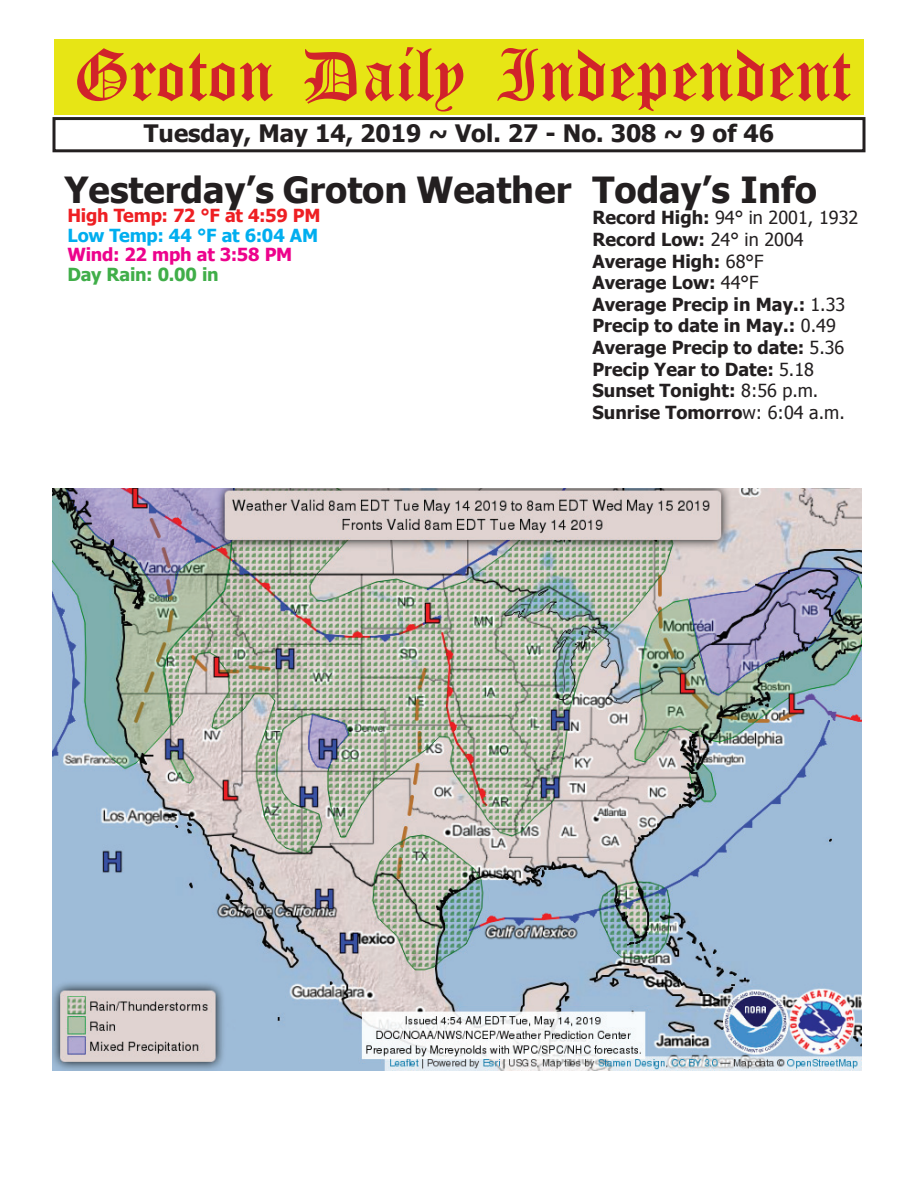
<style>
.page{position:relative;width:918px;height:1188px;background:#fff}
.page>*{position:absolute;margin:0;border:0;box-sizing:border-box;transform-origin:0 0}
.t1{font:54px "Old English Five";color:#d1232a}
.t2{font:700 36px "Tahoma";color:#231f20}
.t3{font:700 24px "Tahoma";color:#231f20}
.t4{font:700 18px/21.6px "Tahoma";color:#231f20}
.t5{font:700 18px "Tahoma";letter-spacing:-.015em;color:#ee1f23}
.t6{font:700 18px "Tahoma";letter-spacing:-.01em;color:#00aeef}
.t7{font:700 18px "Tahoma";letter-spacing:-.015em;color:#ed028c}
.t8{font:700 18px "Tahoma";letter-spacing:-.02em;color:#40ae49}
.s1{font-weight:400}
</style>
<div class="page">
<div style="left:52px;top:117px;width:814px;height:35px;border:3px solid #231f20"></div>
<div style="left:54px;top:40px;width:810px;height:75px;background:#e7e515"></div>
<img style="left:53px;top:488px;width:808px;height:582px">
<h1 class="t1" style="left:73px;top:50px;width:779px">Groton Daily Independent</h1>
<h3 class="t3" style="left:144px;top:116px;width:632px">Tuesday, May 14, 2019 ~ Vol. 27 - No. 308 ~ 9 of 46</h3>
<h2 class="t2" style="left:64px;top:164px;width:508px">Yesterday’s Groton Weather</h2>
<p class="t5" style="left:68px;top:203px;width:254px">High Temp: 72 °F at 4:59 PM</p>
<p class="t6" style="left:68px;top:223px;width:252px">Low Temp: 44 °F at 6:04 AM</p>
<p class="t7" style="left:68px;top:242px;width:226px">Wind: 22 mph at 3:58 PM</p>
<p class="t8" style="left:68px;top:262px;width:153px">Day Rain: 0.00 in</p>
<h2 class="t2" style="left:592px;top:164px;width:226px">Today’s Info</h2>
<p class="t4" style="left:592px;top:206px;width:267px">Record High: <span class="s1">94° in 2001, 1932<br></span>Record Low: <span class="s1">24° in 2004<br></span>Average High: <span class="s1">68°F<br></span>Average Low: <span class="s1">44°F<br></span>Average Precip in May.: <span class="s1">1.33<br></span>Precip to date in May.: <span class="s1">0.49<br></span>Average Precip to date: <span class="s1">5.36<br></span>Precip Year to Date: <span class="s1">5.18<br></span>Sunset Tonight: <span class="s1">8:56 p.m.<br></span>Sunrise Tomorro<span class="s1">w: 6:04 a.m.</span></p>
</div>
